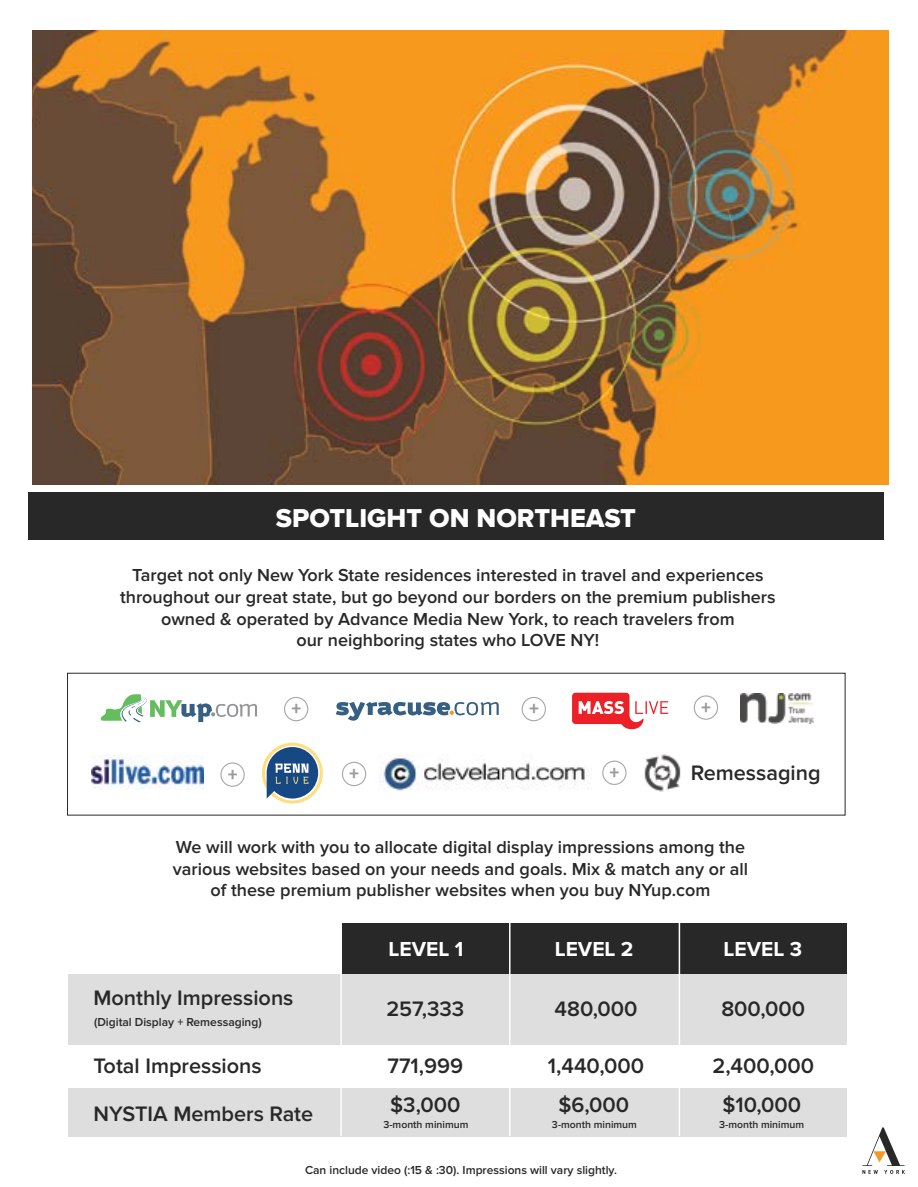
<style>
.page{position:relative;width:918px;height:1187px;background:#fff}
.page>*{position:absolute;margin:0;border:0;box-sizing:border-box;transform-origin:0 0}
.t1{font:26.85px "Proxima Nova Extrabld";color:#fff}
.t2{font:600 21.6px "Proxima Nova";color:#292829}
.t3{font:700 21px "Proxima Nova";color:#fff}
.t4{font:19.5px "Proxima Nova Extrabld";color:#000}
.t5{font:600 18px/21.6px "Proxima Nova";color:#292829;text-align:center}
.t6{font:600 12px "Proxima Nova";color:#292829}
.t7{font:600 10.5px "Proxima Nova";color:#292829}
</style>
<div class="page">
<div style="left:29px;top:492px;width:855px;height:48px;background:#292829"></div>
<svg style="left:101px;top:694px;width:156px;height:28px"></svg>
<svg style="left:336px;top:702px;width:163px;height:18px"></svg>
<svg style="left:262px;top:742px;width:61px;height:61px"></svg>
<svg style="left:572px;top:692px;width:96px;height:37px"></svg>
<img style="left:378px;top:754px;width:211px;height:38px">
<img style="left:91px;top:756px;width:113px;height:33px">
<img style="left:740px;top:693px;width:74px;height:30px">
<img style="left:644px;top:754px;width:37px;height:38px">
<div style="left:67px;top:672px;width:779px;height:143px;border:1px solid #292829"></div>
<div style="left:342px;top:922px;width:505px;height:51px;background:#292829"></div>
<div style="left:68px;top:973px;width:779px;height:71px;background:#dfdedf"></div>
<div style="left:68px;top:1087px;width:779px;height:48px;background:#dfdedf"></div>
<hr style="left:509px;top:916px;width:2px;height:219px;background:#fff">
<hr style="left:679px;top:916px;width:1px;height:219px;background:#fff">
<hr style="left:340px;top:973px;width:2px;height:162px;background:#fff">
<img style="left:33px;top:31px;width:855px;height:453px">
<div style="left:284px;top:696px;width:24px;height:25px;border:1px solid #292829;border-radius:50%"></div>
<div style="left:522px;top:696px;width:24px;height:25px;border:1px solid #292829;border-radius:50%"></div>
<div style="left:694px;top:695px;width:24px;height:24px;border:1px solid #292829;border-radius:50%"></div>
<div style="left:220px;top:762px;width:25px;height:24px;border:1px solid #292829;border-radius:50%"></div>
<div style="left:342px;top:761px;width:24px;height:25px;border:1px solid #292829;border-radius:50%"></div>
<div style="left:602px;top:760px;width:25px;height:25px;border:1px solid #292829;border-radius:50%"></div>
<svg style="left:862px;top:1127px;width:43px;height:46px"></svg>
<h1 class="t1" style="left:276px;top:502px;width:362px">SPOTLIGHT ON NORTHEAST</h1>
<p class="t5" style="left:120px;top:565px;width:657px">Target not only New York State residences interested in travel and experiences throughout our great state, but go beyond our borders on the premium publishers owned &amp; operated by Advance Media New York, to reach travelers from<br>our neighboring states who LOVE NY!</p>
<p class="t4" style="left:291px;top:697px;width:11px">+</p>
<p class="t4" style="left:529px;top:697px;width:11px">+</p>
<p class="t4" style="left:701px;top:696px;width:11px">+</p>
<p class="t4" style="left:228px;top:763px;width:11px">+</p>
<p class="t4" style="left:349px;top:762px;width:11px">+</p>
<p class="t4" style="left:610px;top:761px;width:11px">+</p>
<p class="t2" style="left:691px;top:760px;width:131px">Remessaging</p>
<p class="t5" style="left:173px;top:836px;width:577px">We will work with you to allocate digital display impressions among the various websites based on your needs and goals. Mix &amp; match any or all of these premium publisher websites when you buy NYup.com</p>
<p class="t2" style="left:93px;top:985px;width:202px">Monthly Impressions</p>
<p class="t6" style="left:94px;top:1014px;width:169px">(Digital Display + Remessaging)</p>
<p class="t2" style="left:93px;top:1053px;width:170px">Total Impressions</p>
<p class="t2" style="left:93px;top:1101px;width:221px">NYSTIA Members Rate</p>
<p class="t3" style="left:389px;top:937px;width:76px">LEVEL 1</p>
<p class="t3" style="left:555px;top:937px;width:80px">LEVEL 2</p>
<p class="t3" style="left:724px;top:937px;width:80px">LEVEL 3</p>
<p class="t2" style="left:386px;top:996px;width:79px">257,333</p>
<p class="t2" style="left:555px;top:996px;width:85px">480,000</p>
<p class="t2" style="left:721px;top:996px;width:85px">800,000</p>
<p class="t2" style="left:388px;top:1053px;width:77px">771,999</p>
<p class="t2" style="left:548px;top:1053px;width:98px">1,440,000</p>
<p class="t2" style="left:712px;top:1053px;width:103px">2,400,000</p>
<p class="t2" style="left:390px;top:1092px;width:72px">$3,000</p>
<p class="t2" style="left:558px;top:1092px;width:72px">$6,000</p>
<p class="t2" style="left:722px;top:1092px;width:80px">$10,000</p>
<p class="t7" style="left:383px;top:1118px;width:86px">3-month minimum</p>
<p class="t7" style="left:552px;top:1118px;width:86px">3-month minimum</p>
<p class="t7" style="left:719px;top:1118px;width:86px">3-month minimum</p>
<p class="t6" style="left:305px;top:1162px;width:313px">Can include video (:15 &amp; :30). Impressions will vary slightly.</p>
</div>
